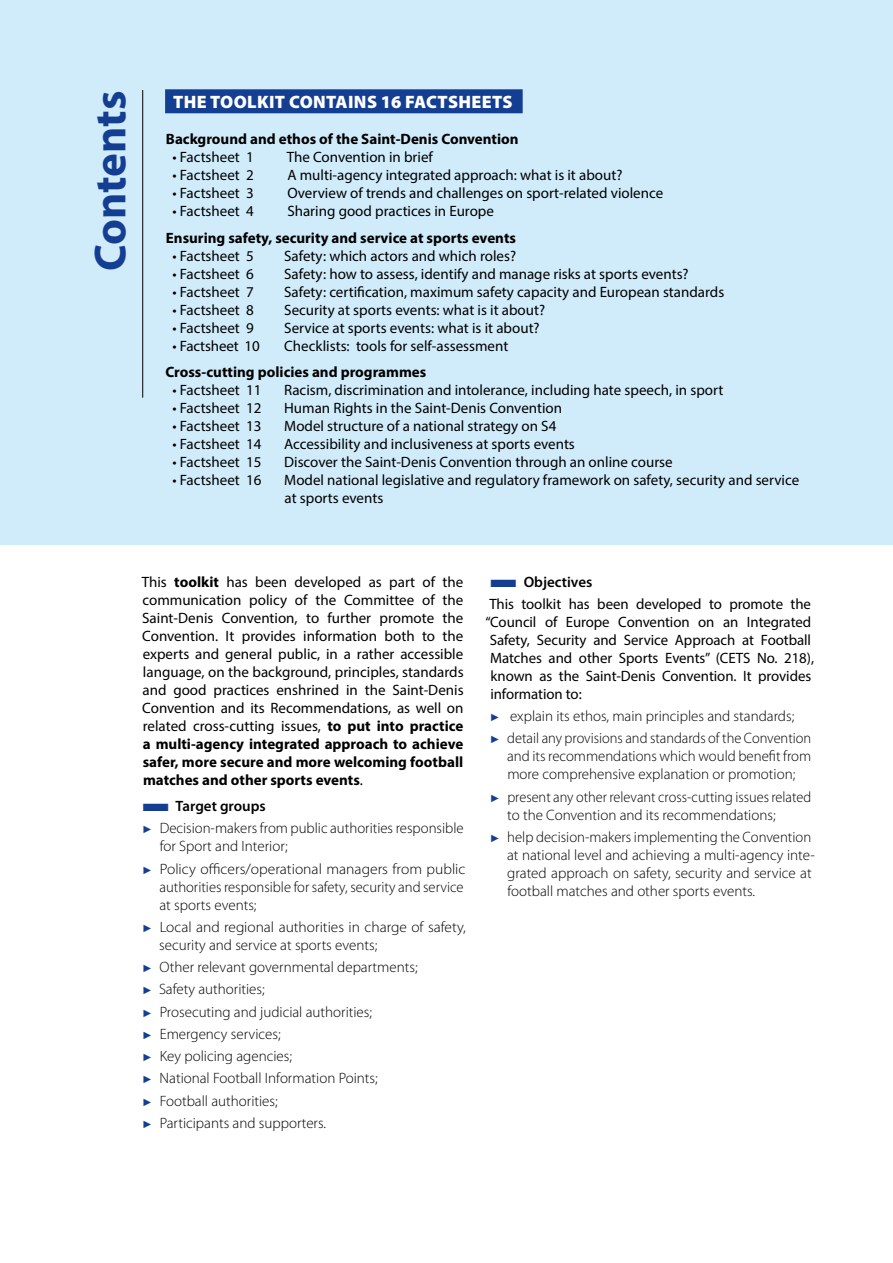
<style>
.page{position:relative;width:893px;height:1263px;background:#fff}
.page>*{position:absolute;margin:0;border:0;box-sizing:border-box;transform-origin:0 0}
.t1{font:700 45px "Myriad Pro";letter-spacing:-.005em;color:#143e92}
.t2{font:900 18px "Myriad Pro";letter-spacing:.02em;color:#fff}
.t3{font:15px/18px "Myriad Pro";color:#000}
.t4{font:300 15px/22.2px "Myriad Pro";color:#000}
.t5{font:700 15px "Myriad Pro";color:#000}
.t6{font:300 15px/18px "Myriad Pro";color:#000;scale:.96 1}
.s1{font-weight:700}
.s2{color:#143e92}
.s3{font-weight:600}
.s4{font-family:"Arial";font-weight:400;font-size:10.5px;color:#143e92}
</style>
<div class="page">
<div style="left:0;top:0;width:893px;height:544px;background:#d0ecfb"></div>
<hr style="left:142px;top:90px;width:1px;height:308px;background:#000">
<div style="left:165px;top:89px;width:358px;height:24px;background:#143e92"></div>
<h1 class="t1" style="left:81px;top:271px;width:182px;rotate:-90deg">Contents</h1>
<p class="t2" style="left:173px;top:90px;width:341px">THE TOOLKIT CONTAINS 16 FACTSHEETS</p>
<p class="t5" style="left:166px;top:129px;width:354px">Background and ethos of the Saint-Denis Convention</p>
<p class="t3" style="left:172px;top:148px;width:83px">• Factsheet 1</p>
<p class="t3" style="left:287px;top:148px;width:148px">The Convention in brief</p>
<p class="t3" style="left:172px;top:166px;width:83px">• Factsheet 2</p>
<p class="t3" style="left:287px;top:166px;width:337px">A multi-agency integrated approach: what is it about?</p>
<p class="t3" style="left:172px;top:184px;width:83px">• Factsheet 3</p>
<p class="t3" style="left:287px;top:184px;width:377px">Overview of trends and challenges on sport-related violence</p>
<p class="t3" style="left:172px;top:202px;width:83px">• Factsheet 4</p>
<p class="t3" style="left:287px;top:202px;width:208px">Sharing good practices in Europe</p>
<p class="t5" style="left:166px;top:228px;width:352px">Ensuring safety, security and service at sports events</p>
<p class="t3" style="left:172px;top:246px;width:83px">• Factsheet 5</p>
<p class="t3" style="left:284px;top:246px;width:233px">Safety: which actors and which roles?</p>
<p class="t3" style="left:172px;top:264px;width:83px">• Factsheet 6</p>
<p class="t3" style="left:284px;top:264px;width:406px">Safety: how to assess, identify and manage risks at sports events?</p>
<p class="t3" style="left:172px;top:282px;width:83px">• Factsheet 7</p>
<p class="t3" style="left:284px;top:282px;width:442px">Safety: certification, maximum safety capacity and European standards</p>
<p class="t3" style="left:172px;top:300px;width:83px">• Factsheet 8</p>
<p class="t3" style="left:284px;top:300px;width:263px">Security at sports events: what is it about?</p>
<p class="t3" style="left:172px;top:318px;width:83px">• Factsheet 9</p>
<p class="t3" style="left:284px;top:318px;width:257px">Service at sports events: what is it about?</p>
<p class="t3" style="left:172px;top:336px;width:89px">• Factsheet 10</p>
<p class="t3" style="left:284px;top:336px;width:226px">Checklists: tools for self-assessment</p>
<p class="t5" style="left:165px;top:362px;width:263px">Cross-cutting policies and programmes</p>
<p class="t3" style="left:172px;top:381px;width:91px">• Factsheet 11</p>
<p class="t3" style="left:284px;top:381px;width:441px">Racism, discrimination and intolerance, including hate speech, in sport</p>
<p class="t3" style="left:172px;top:399px;width:91px">• Factsheet 12</p>
<p class="t3" style="left:284px;top:399px;width:279px">Human Rights in the Saint-Denis Convention</p>
<p class="t3" style="left:172px;top:417px;width:91px">• Factsheet 13</p>
<p class="t3" style="left:284px;top:417px;width:274px">Model structure of a national strategy on S4</p>
<p class="t3" style="left:172px;top:435px;width:91px">• Factsheet 14</p>
<p class="t3" style="left:284px;top:435px;width:292px">Accessibility and inclusiveness at sports events</p>
<p class="t3" style="left:172px;top:453px;width:91px">• Factsheet 15</p>
<p class="t3" style="left:284px;top:453px;width:390px">Discover the Saint-Denis Convention through an online course</p>
<p class="t3" style="left:172px;top:471px;width:91px">• Factsheet 16</p>
<p class="t3" style="left:284px;top:471px;width:517px">Model national legislative and regulatory framework on safety, security and service at sports events</p>
<p class="t3" style="left:142px;top:572px;width:323px;text-align:justify">This <span class="s1">toolkit</span> has been developed as part of the communication policy of the Committee of the Saint-Denis Convention, to further promote the Convention. It provides information both to the experts and general public, in a rather accessible language, on the background, principles, standards and good practices enshrined in the Saint-Denis Convention and its Recommendations, as well on related cross-cutting issues, <span class="s1">to put into practice a multi-agency integrated approach to achieve safer, more secure and more welcoming football matches and other sports events</span>.</p>
<p class="t4" style="left:142px;top:795px;width:323px"><span class="s2">■</span> <span class="s3">Target groups<br></span><span class="s4">►</span> Decision-makers from public authorities responsible</p>
<p class="t4" style="left:142px;top:835px;width:325px;text-indent:18px">for Sport and Interior;<br><span class="s4">►</span> Policy officers/operational managers from public</p>
<p class="t4" style="left:159px;top:877px;width:306px;line-height:18px">authorities responsible for safety, security and service at sports events;</p>
<p class="t4" style="left:159px;top:918px;width:308px;line-height:18px;text-indent:-17px"><span class="s4">►</span> Local and regional authorities in charge of safety, security and service at sports events;</p>
<p class="t4" style="left:142px;top:956px;width:277px"><span class="s4">►</span> Other relevant governmental departments; <span class="s4">►</span> Safety authorities;<br><span class="s4">►</span> Prosecuting and judicial authorities;<br><span class="s4">►</span> Emergency services;<br><span class="s4">►</span> Key policing agencies;<br><span class="s4">►</span> National Football Information Points;<br><span class="s4">►</span> Football authorities;<br><span class="s4">►</span> Participants and supporters.</p>
<p class="t3" style="left:489px;top:570px;width:323px;line-height:22.2px"><span class="s2">■</span> <span class="s3">Objectives<br></span>This toolkit has been developed to promote the</p>
<p class="t3" style="left:490px;top:613px;width:326px;text-indent:-5px">“Council of Europe Convention on an Integrated Safety, Security and Service Approach at Football Matches and other Sports Events” (CETS No. 218), known as the Saint-Denis Convention. It provides information to:</p>
<p class="t4" style="left:490px;top:705px;width:323px"><span class="s4">►</span> explain its ethos, main principles and standards;<br><span class="s4">►</span> detail any provisions and standards of the Convention</p>
<p class="t4" style="left:507px;top:747px;width:306px;line-height:18px">and its recommendations which would benefit from more comprehensive explanation or promotion;</p>
<p class="t6" style="left:507px;top:787px;width:318px;text-indent:-17px"><span class="s4">►</span> present any other relevant cross-cutting issues related to the Convention and its recommendations;</p>
<p class="t4" style="left:507px;top:828px;width:309px;line-height:18px;text-indent:-17px"><span class="s4">►</span> help decision-makers implementing the Convention at national level and achieving a multi-agency inte&shy;grated approach on safety, security and service at football matches and other sports events.</p>
</div>
